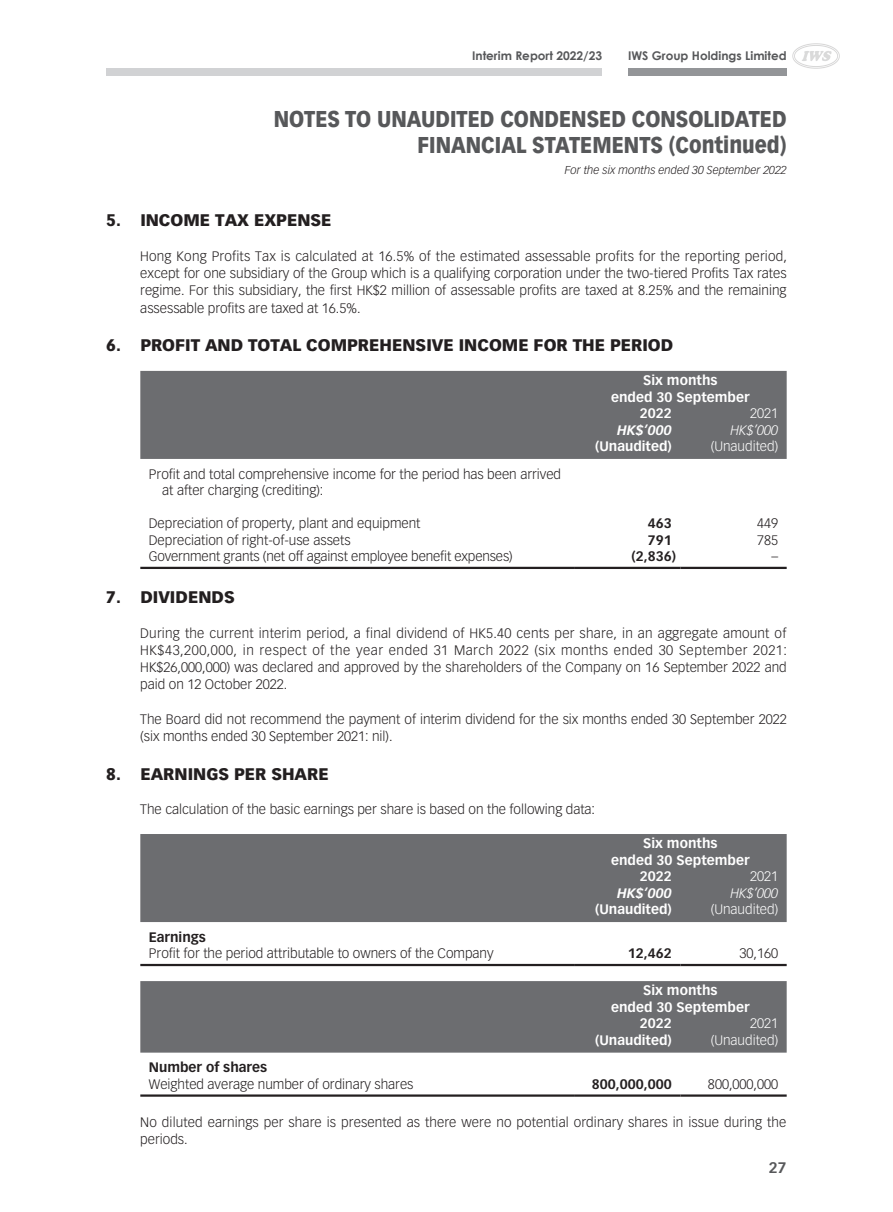
<style>
.page{position:relative;width:893px;height:1212px;background:#fff}
.page>*{position:absolute;margin:0;border:0;box-sizing:border-box;transform-origin:0 0}
.t1{font:900 22.5px/25.5px "Vectora LT Std";color:#57585a;text-align:right;scale:.86 1}
.t2{font:900 16.5px "Vectora LT Std";color:#231f20}
.t3{font:700 15px "Vectora LT Std";color:#57585a}
.t4{font:300 13.5px/17.2px "Vectora LT Std";color:#231f20}
.t5{font:700 13.5px "Vectora LT Std";color:#fff}
.t6{font:700 13.5px "Vectora LT Std";color:#231f20}
.t7{font:300 13.5px "Vectora LT Std";color:#fff}
.t8{font:italic 700 13.5px "Vectora LT Std";color:#fff}
.t9{font:italic 300 13.5px "Vectora LT Std";color:#fff}
.t10{font:700 12px "Century Gothic";color:#57585a}
.t11{font:italic 300 11.25px "Vectora LT Std";color:#231f20}
</style>
<div class="page">
<div style="left:106px;top:68px;width:496px;height:7px;background:#d1d2d4"></div>
<div style="left:628px;top:68px;width:159px;height:7px;background:#939598"></div>
<img style="left:792px;top:43px;width:48px;height:26px">
<div style="left:140px;top:371px;width:647px;height:88px;background:#6c6d70"></div>
<hr style="left:140px;top:567px;width:434px;height:2px;background:#231f20">
<hr style="left:574px;top:567px;width:106px;height:2px;background:#231f20">
<hr style="left:680px;top:567px;width:107px;height:2px;background:#231f20">
<div style="left:140px;top:834px;width:647px;height:88px;background:#6c6d70"></div>
<hr style="left:140px;top:964px;width:434px;height:2px;background:#231f20">
<hr style="left:574px;top:964px;width:106px;height:2px;background:#231f20">
<hr style="left:680px;top:964px;width:107px;height:2px;background:#231f20">
<div style="left:140px;top:981px;width:647px;height:71px;background:#6c6d70"></div>
<hr style="left:140px;top:1094px;width:434px;height:3px;background:#231f20">
<hr style="left:574px;top:1094px;width:106px;height:3px;background:#231f20">
<hr style="left:680px;top:1094px;width:107px;height:3px;background:#231f20">
<p class="t10" style="left:472px;top:46px;width:132px">Interim Report 2022/23</p>
<p class="t10" style="left:628px;top:46px;width:160px">IWS Group Holdings Limited</p>
<h1 class="t1" style="left:274px;top:106px;width:598px">NOTES TO UNAUDITED CONDENSED CONSOLIDATED<br>FINANCIAL STATEMENTS (Continued)</h1>
<p class="t11" style="left:565px;top:163px;width:223px">For the six months ended 30 September 2022</p>
<p class="t2" style="left:106px;top:210px;width:227px">5. INCOME TAX EXPENSE</p>
<p class="t4" style="left:140px;top:248px;width:648px;text-align:justify">Hong Kong Profits Tax is calculated at 16.5% of the estimated assessable profits for the reporting period, except for one subsidiary of the Group which is a qualifying corporation under the two-tiered Profits Tax rates regime. For this subsidiary, the first HK$2 million of assessable profits are taxed at 8.25% and the remaining assessable profits are taxed at 16.5%.</p>
<p class="t2" style="left:106px;top:335px;width:568px">6. PROFIT AND TOTAL COMPREHENSIVE INCOME FOR THE PERIOD</p>
<p class="t5" style="left:643px;top:372px;width:76px">Six months</p>
<p class="t5" style="left:611px;top:389px;width:140px">ended 30 September</p>
<p class="t5" style="left:640px;top:405px;width:33px">2022</p>
<p class="t7" style="left:750px;top:405px;width:30px">2021</p>
<p class="t8" style="left:617px;top:422px;width:56px">HK$’000</p>
<p class="t9" style="left:730px;top:422px;width:49px">HK$’000</p>
<p class="t5" style="left:595px;top:438px;width:78px">(Unaudited)</p>
<p class="t7" style="left:711px;top:438px;width:69px">(Unaudited)</p>
<p class="t4" style="left:162px;top:466px;width:400px;line-height:16.5px;text-indent:-13px">Profit and total comprehensive income for the period has been arrived at after charging (crediting):</p>
<p class="t4" style="left:149px;top:515px;width:273px">Depreciation of property, plant and equipment</p>
<p class="t6" style="left:648px;top:515px;width:25px">463</p>
<p class="t4" style="left:757px;top:515px;width:23px">449</p>
<p class="t4" style="left:149px;top:531px;width:203px">Depreciation of right-of-use assets</p>
<p class="t6" style="left:648px;top:532px;width:25px">791</p>
<p class="t4" style="left:757px;top:531px;width:23px">785</p>
<p class="t4" style="left:149px;top:548px;width:365px">Government grants (net off against employee benefit expenses)</p>
<p class="t6" style="left:632px;top:548px;width:46px">(2,836)</p>
<p class="t4" style="left:771px;top:548px;width:8px">–</p>
<p class="t2" style="left:106px;top:587px;width:130px">7. DIVIDENDS</p>
<p class="t4" style="left:140px;top:624px;width:648px;text-align:justify">During the current interim period, a final dividend of HK5.40 cents per share, in an aggregate amount of HK$43,200,000, in respect of the year ended 31 March 2022 (six months ended 30 September 2021:<br>HK$26,000,000) was declared and approved by the shareholders of the Company on 16 September 2022 and paid on 12 October 2022.</p>
<p class="t4" style="left:140px;top:711px;width:648px">The Board did not recommend the payment of interim dividend for the six months ended 30 September 2022 (six months ended 30 September 2021: nil).</p>
<p class="t2" style="left:106px;top:764px;width:224px">8. EARNINGS PER SHARE</p>
<p class="t4" style="left:140px;top:801px;width:456px">The calculation of the basic earnings per share is based on the following data:</p>
<p class="t5" style="left:643px;top:835px;width:76px">Six months</p>
<p class="t5" style="left:611px;top:852px;width:140px">ended 30 September</p>
<p class="t5" style="left:640px;top:868px;width:33px">2022</p>
<p class="t7" style="left:750px;top:869px;width:30px">2021</p>
<p class="t8" style="left:617px;top:885px;width:56px">HK$’000</p>
<p class="t9" style="left:730px;top:885px;width:49px">HK$’000</p>
<p class="t5" style="left:595px;top:901px;width:78px">(Unaudited)</p>
<p class="t7" style="left:711px;top:901px;width:69px">(Unaudited)</p>
<p class="t6" style="left:149px;top:929px;width:59px">Earnings</p>
<p class="t4" style="left:149px;top:945px;width:346px">Profit for the period attributable to owners of the Company</p>
<p class="t6" style="left:628px;top:945px;width:45px">12,462</p>
<p class="t4" style="left:740px;top:945px;width:40px">30,160</p>
<p class="t5" style="left:643px;top:982px;width:76px">Six months</p>
<p class="t5" style="left:611px;top:999px;width:140px">ended 30 September</p>
<p class="t5" style="left:640px;top:1015px;width:33px">2022</p>
<p class="t7" style="left:750px;top:1016px;width:30px">2021</p>
<p class="t5" style="left:595px;top:1032px;width:78px">(Unaudited)</p>
<p class="t7" style="left:711px;top:1032px;width:69px">(Unaudited)</p>
<p class="t6" style="left:149px;top:1059px;width:120px">Number of shares</p>
<p class="t4" style="left:149px;top:1075px;width:266px">Weighted average number of ordinary shares</p>
<p class="t6" style="left:592px;top:1076px;width:81px">800,000,000</p>
<p class="t4" style="left:708px;top:1075px;width:72px">800,000,000</p>
<p class="t4" style="left:140px;top:1113px;width:647px">No diluted earnings per share is presented as there were no potential ordinary shares in issue during the periods.</p>
<p class="t3" style="left:769px;top:1158px;width:19px">27</p>
</div>
